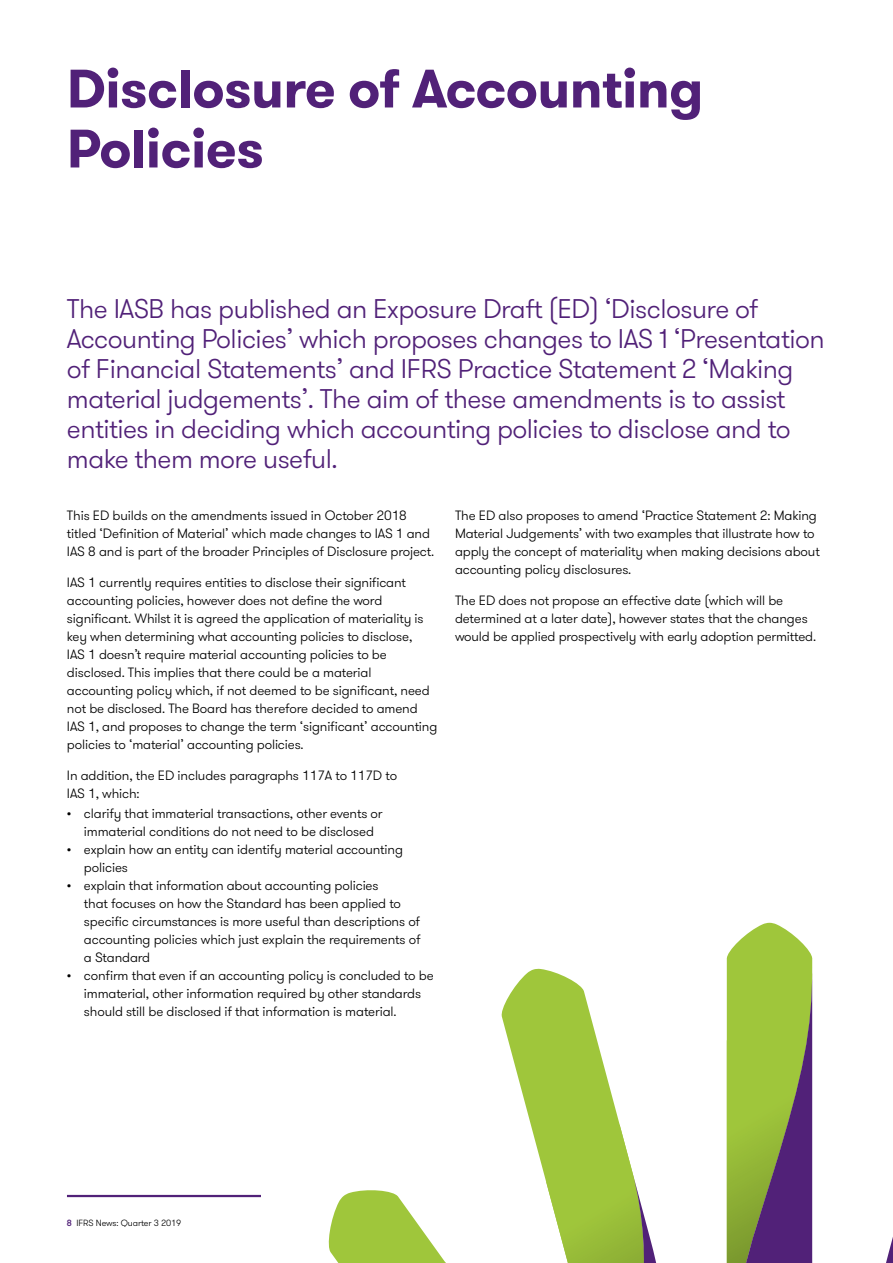
<style>
.page{position:relative;width:893px;height:1263px;background:#fff}
.page>*{position:absolute;margin:0;border:0;box-sizing:border-box;transform-origin:0 0}
.t1{font:700 54px/60px "GT Walsheim Pro";letter-spacing:-.01em;color:#512178}
.t2{font:300 27px/30px "GT Walsheim Pro";letter-spacing:-.02em;color:#512178}
.t3{font:300 13.5px/18px "GT Walsheim Pro";letter-spacing:-.01em;color:#000}
.t4{font:300 9px "GT Walsheim Pro";letter-spacing:-.01em;color:#000}
.s1{font-weight:500;color:#512178}
</style>
<div class="page">
<hr style="left:67px;top:1195px;width:194px;height:2px;background:#512178">
<svg style="left:726px;top:923px;width:87px;height:44px;fill:#9fc63b"></svg>
<svg style="left:328px;top:967px;width:565px;height:296px"></svg>
<h1 class="t1" style="left:67px;top:59px;width:638px">Disclosure of Accounting<br>Policies</h1>
<p class="t2" style="left:67px;top:294px;width:759px">The IASB has published an Exposure Draft (ED) ‘Disclosure of Accounting Policies’ which proposes changes to IAS 1 ‘Presentation of Financial Statements’ and IFRS Practice Statement 2 ‘Making material judgements’. The aim of these amendments is to assist entities in deciding which accounting policies to disclose and to make them more useful.</p>
<p class="t3" style="left:67px;top:507px;width:369px">This ED builds on the amendments issued in October 2018 titled ‘Definition of Material’ which made changes to IAS 1 and<br>IAS 8 and is part of the broader Principles of Disclosure project.</p>
<p class="t3" style="left:67px;top:574px;width:372px">IAS 1 currently requires entities to disclose their significant accounting policies, however does not define the word significant. Whilst it is agreed the application of materiality is key when determining what accounting policies to disclose,<br>IAS 1 doesn’t require material accounting policies to be disclosed. This implies that there could be a material accounting policy which, if not deemed to be significant, need not be disclosed. The Board has therefore decided to amend IAS 1, and proposes to change the term ‘significant’ accounting policies to ‘material’ accounting policies.</p>
<p class="t3" style="left:67px;top:766px;width:332px">In addition, the ED includes paragraphs 117A to 117D to<br>IAS 1, which:</p>
<p class="t3" style="left:84px;top:805px;width:300px;text-indent:-17px">• clarify that immaterial transactions, other events or immaterial conditions do not need to be disclosed</p>
<p class="t3" style="left:84px;top:841px;width:320px;text-indent:-17px">• explain how an entity can identify material accounting policies</p>
<p class="t3" style="left:84px;top:877px;width:338px;text-indent:-17px">• explain that information about accounting policies<br>that focuses on how the Standard has been applied to specific circumstances is more useful than descriptions of accounting policies which just explain the requirements of a Standard</p>
<p class="t3" style="left:84px;top:967px;width:351px;text-indent:-17px">• confirm that even if an accounting policy is concluded to be immaterial, other information required by other standards should still be disclosed if that information is material.</p>
<p class="t3" style="left:455px;top:507px;width:366px">The ED also proposes to amend ‘Practice Statement 2: Making Material Judgements’ with two examples that illustrate how to apply the concept of materiality when making decisions about accounting policy disclosures.</p>
<p class="t3" style="left:455px;top:592px;width:363px">The ED does not propose an effective date (which will be determined at a later date), however states that the changes would be applied prospectively with early adoption permitted.</p>
<p class="t4" style="left:67px;top:1217px;width:116px"><span class="s1">8</span> IFRS News: Quarter 3 2019</p>
</div>
